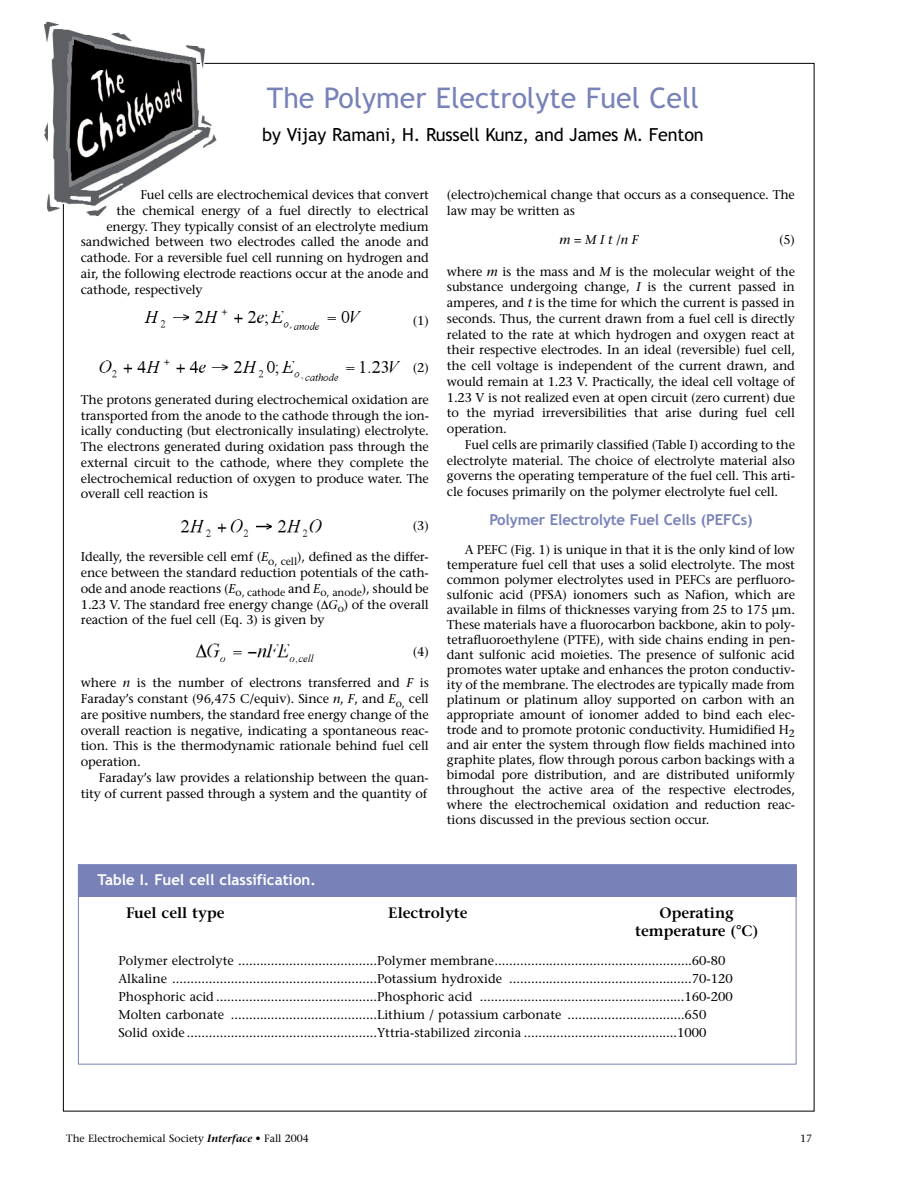
<style>
.page{position:relative;width:918px;height:1188px;background:#fff}
.page>*{position:absolute;margin:0;border:0;box-sizing:border-box;transform-origin:0 0}
.t1{font:28.5px "Trebuchet MS";color:#7882b9}
.t2{font:18px "Trebuchet MS";letter-spacing:-.01em;color:#000}
.t3{font:600 15px/18px "Stone Serif";color:#000;text-align:center}
.t4{font:700 15px "Trebuchet MS";letter-spacing:-.01em;color:#7882b9}
.t5{font:700 15px "Trebuchet MS";color:#fff}
.t6{font:12.75px/15.8px "Stone Serif";letter-spacing:-.01em;color:#000;text-align:justify}
.t7{font:italic 12.75px "Stone Serif";color:#000}
.t8{font:10.5px "Stone Serif";color:#000}
.s1{font-style:italic}
.s2{font-style:normal}
.s3{font-weight:600;font-style:italic}
</style>
<div class="page">
<img style="left:44px;top:21px;width:173px;height:196px">
<img style="left:144px;top:309px;width:218px;height:21px">
<img style="left:99px;top:359px;width:302px;height:23px">
<img style="left:181px;top:519px;width:141px;height:18px">
<img style="left:195px;top:643px;width:119px;height:21px">
<div style="left:78px;top:865px;width:718px;height:32px;background:#7882b9"></div>
<h1 class="t1" style="left:267px;top:87px;width:434px">The Polymer Electrolyte Fuel Cell</h1>
<h2 class="t2" style="left:262px;top:128px;width:443px">by Vijay Ramani, H. Russell Kunz, and James M. Fenton</h2>
<p class="t6" style="left:140px;top:188px;width:290px">Fuel cells are electrochemical devices that convert</p>
<p class="t6" style="left:117px;top:204px;width:314px">the chemical energy of a fuel directly to electrical</p>
<p class="t6" style="left:106px;top:220px;width:324px">energy. They typically consist of an electrolyte medium</p>
<p class="t6" style="left:81px;top:235px;width:350px">sandwiched between two electrodes called the anode and</p>
<p class="t6" style="left:81px;top:251px;width:350px">cathode. For a reversible fuel cell running on hydrogen and</p>
<p class="t6" style="left:81px;top:267px;width:350px">air, the following electrode reactions occur at the anode and</p>
<p class="t6" style="left:81px;top:283px;width:123px">cathode, respectively</p>
<p class="t6" style="left:413px;top:314px;width:17px">(1)</p>
<p class="t6" style="left:413px;top:361px;width:17px">(2)</p>
<p class="t6" style="left:81px;top:393px;width:350px">The protons generated during electrochemical oxidation are transported from the anode to the cathode through the ion&shy;ically conducting (but electronically insulating) electrolyte.<br>The electrons generated during oxidation pass through the external circuit to the cathode, where they complete the electrochemical reduction of oxygen to produce water. The overall cell reaction is</p>
<p class="t6" style="left:413px;top:519px;width:17px">(3)</p>
<p class="t6" style="left:81px;top:550px;width:350px">Ideally, the reversible cell emf (<span class="s1">E</span><sub>o,</sub> <sub>cell</sub>), defined as the differ&shy;ence between the standard reduction potentials of the cath&shy;ode and anode reactions (<span class="s1">E</span><sub>o,</sub> <sub>cathode</sub> and <span class="s1">E</span><sub>o,</sub> <sub>anode</sub>), should be 1.23 V. The standard free energy change (∆<span class="s1">G</span><sub>o</sub>) of the overall reaction of the fuel cell (Eq. 3) is given by</p>
<p class="t6" style="left:413px;top:645px;width:17px">(4)</p>
<p class="t6" style="left:81px;top:676px;width:350px">where <span class="s1">n</span> is the number of electrons transferred and <span class="s1">F</span> is Faraday’s constant (96,475 C/equiv). Since <span class="s1">n</span>, <span class="s1">F</span>, and <span class="s1">E</span><sub>o,</sub> cell are positive numbers, the standard free energy change of the overall reaction is negative, indicating a spontaneous reac&shy;tion. This is the thermodynamic rationale behind fuel cell operation.</p>
<p class="t6" style="left:81px;top:771px;width:349px;text-align:right">Faraday’s law provides a relationship between the quan&shy;tity of current passed through a system and the quantity of</p>
<p class="t6" style="left:447px;top:188px;width:349px">(electro)chemical change that occurs as a consequence. The law may be written as</p>
<p class="t7" style="left:559px;top:235px;width:81px">m<span class="s2">=</span> M I t<span class="s2">/</span>n F</p>
<p class="t6" style="left:779px;top:233px;width:17px">(5)</p>
<p class="t6" style="left:447px;top:265px;width:350px">where <span class="s1">m</span> is the mass and <span class="s1">M</span> is the molecular weight of the substance undergoing change, <span class="s1">I</span> is the current passed in amperes, and <span class="s1">t</span> is the time for which the current is passed in seconds. Thus, the current drawn from a fuel cell is directly related to the rate at which hydrogen and oxygen react at their respective electrodes. In an ideal (reversible) fuel cell, the cell voltage is independent of the current drawn, and would remain at 1.23 V. Practically, the ideal cell voltage of 1.23 V is not realized even at open circuit (zero current) due to the myriad irreversibilities that arise during fuel cell operation.</p>
<p class="t6" style="left:447px;top:438px;width:350px;text-indent:18px">Fuel cells are primarily classified (Table I) according to the electrolyte material. The choice of electrolyte material also governs the operating temperature of the fuel cell. This arti&shy;cle focuses primarily on the polymer electrolyte fuel cell.</p>
<p class="t4" style="left:489px;top:514px;width:265px">Polymer Electrolyte Fuel Cells (PEFCs)</p>
<p class="t6" style="left:447px;top:543px;width:350px;line-height:15px;text-indent:18px">A PEFC (Fig. 1) is unique in that it is the only kind of low temperature fuel cell that uses a solid electrolyte. The most common polymer electrolytes used in PEFCs are perfluoro&shy;sulfonic acid (PFSA) ionomers such as Nafion, which are available in films of thicknesses varying from 25 to 175 µm.<br>These materials have a fluorocarbon backbone, akin to poly&shy;tetrafluoroethylene (PTFE), with side chains ending in pen&shy;dant sulfonic acid moieties. The presence of sulfonic acid promotes water uptake and enhances the proton conductiv&shy;ity of the membrane. The electrodes are typically made from platinum or platinum alloy supported on carbon with an appropriate amount of ionomer added to bind each elec&shy;trode and to promote protonic conductivity. Humidified H<sub>2 </sub>and air enter the system through flow fields machined into graphite plates, flow through porous carbon backings with a bimodal pore distribution, and are distributed uniformly throughout the active area of the respective electrodes, where the electrochemical oxidation and reduction reac&shy;tions discussed in the previous section occur.</p>
<p class="t5" style="left:98px;top:874px;width:220px">Table I. Fuel cell classification.</p>
<p class="t3" style="left:126px;top:905px;width:100px">Fuel cell type</p>
<p class="t3" style="left:388px;top:905px;width:81px">Electrolyte</p>
<p class="t3" style="left:635px;top:905px;width:125px">Operating temperature (°C)</p>
<p class="t6" style="left:118px;top:953px;width:616px;line-height:18px;text-align:left">Polymer electrolyte ......................................Polymer membrane......................................................60-80<br>Alkaline ........................................................Potassium hydroxide ..................................................70-120<br>Phosphoric acid ............................................Phosphoric acid ........................................................160-200<br>Molten carbonate ........................................Lithium / potassium carbonate ................................650<br>Solid oxide ....................................................Yttria-stabilized zirconia ..........................................1000</p>
<p class="t8" style="left:66px;top:1135px;width:244px">The Electrochemical Society <span class="s3">Interface</span> • Fall 2004</p>
<p class="t8" style="left:800px;top:1135px;width:14px">17</p>
</div>
